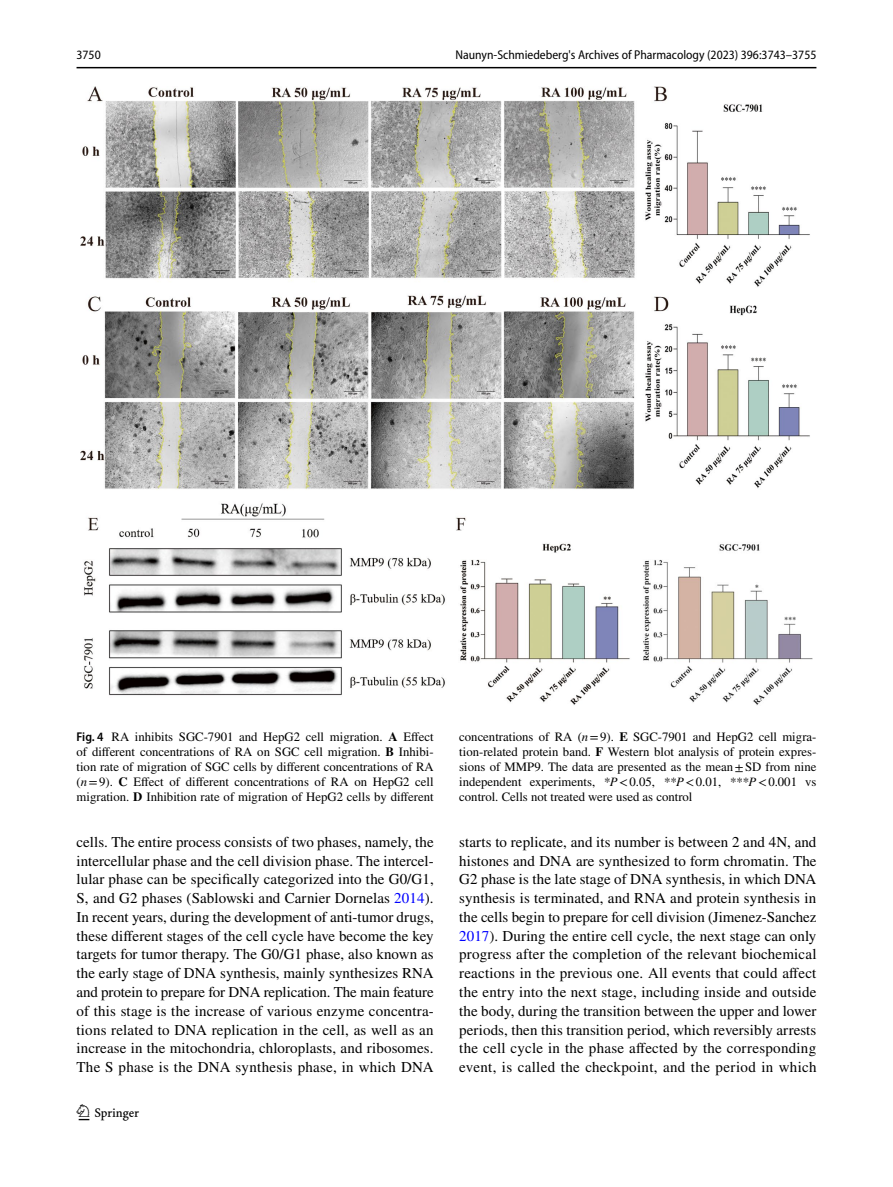
<style>
.page{position:relative;width:893px;height:1187px;background:#fff}
.page>*{position:absolute;margin:0;border:0;box-sizing:border-box;transform-origin:0 0}
.t1{font:22.5px "Springnew Regular 2";color:#000}
.t2{font:15px/18.8px "STIX";letter-spacing:.015em;color:#000;text-align:justify}
.t3{font:12.75px/15px "STIX";color:#000;text-align:justify}
.t4{font:semi-condensed 12.75px "Myriad Pro";color:#000}
.s1{font-family:"Myriad Pro";font-weight:600;font-stretch:semi-condensed}
.s2{font-weight:700}
.s3{font-style:italic}
.s4{color:#00f}
</style>
<div class="page">
<hr style="left:77px;top:67px;width:739px;height:1px;background:#000">
<img style="left:81px;top:87px;width:731px;height:618px">
<p class="t4" style="left:77px;top:48px;width:26px">3750</p>
<p class="t4" style="left:455px;top:48px;width:362px">Naunyn-Schmiedeberg's Archives of Pharmacology (2023) 396:3743–3755</p>
<p class="t3" style="left:77px;top:730px;width:359px"><span class="s1">Fig. 4</span> RA inhibits SGC-7901 and HepG2 cell migration. <span class="s2">A</span> Effect of different concentrations of RA on SGC cell migration. <span class="s2">B</span> Inhibi&shy;tion rate of migration of SGC cells by different concentrations of RA (<span class="s3">n</span>=9). <span class="s2">C</span> Effect of different concentrations of RA on HepG2 cell migration. <span class="s2">D</span> Inhibition rate of migration of HepG2 cells by different</p>
<p class="t3" style="left:459px;top:730px;width:359px">concentrations of RA (<span class="s3">n</span>=9). <span class="s2">E</span> SGC-7901 and HepG2 cell migra&shy;tion-related protein band. <span class="s2">F</span> Western blot analysis of protein expres&shy;sions of MMP9. The data are presented as the mean±SD from nine independent experiments, <span class="s3">*P</span>&lt;0.05, <span class="s3">**P</span>&lt;0.01, <span class="s3">***P</span>&lt;0.001 vs control. Cells not treated were used as control</p>
<p class="t2" style="left:77px;top:833px;width:359px">cells. The entire process consists of two phases, namely, the intercellular phase and the cell division phase. The intercel&shy;lular phase can be specifically categorized into the G0/G1, S, and G2 phases (Sablowski and Carnier Dornelas <span class="s4">2014</span>).<br>In recent years, during the development of anti-tumor drugs, these different stages of the cell cycle have become the key targets for tumor therapy. The G0/G1 phase, also known as the early stage of DNA synthesis, mainly synthesizes RNA and protein to prepare for DNA replication. The main feature of this stage is the increase of various enzyme concentra&shy;tions related to DNA replication in the cell, as well as an increase in the mitochondria, chloroplasts, and ribosomes.<br>The S phase is the DNA synthesis phase, in which DNA</p>
<p class="t2" style="left:459px;top:833px;width:359px">starts to replicate, and its number is between 2 and 4N, and histones and DNA are synthesized to form chromatin. The G2 phase is the late stage of DNA synthesis, in which DNA synthesis is terminated, and RNA and protein synthesis in the cells begin to prepare for cell division (Jimenez-Sanchez <span class="s4">2017</span>). During the entire cell cycle, the next stage can only progress after the completion of the relevant biochemical reactions in the previous one. All events that could affect the entry into the next stage, including inside and outside the body, during the transition between the upper and lower periods, then this transition period, which reversibly arrests the cell cycle in the phase affected by the corresponding event, is called the checkpoint, and the period in which</p>
<h1 class="t1" style="left:79px;top:1104px;width:62px">1 3</h1>
</div>
